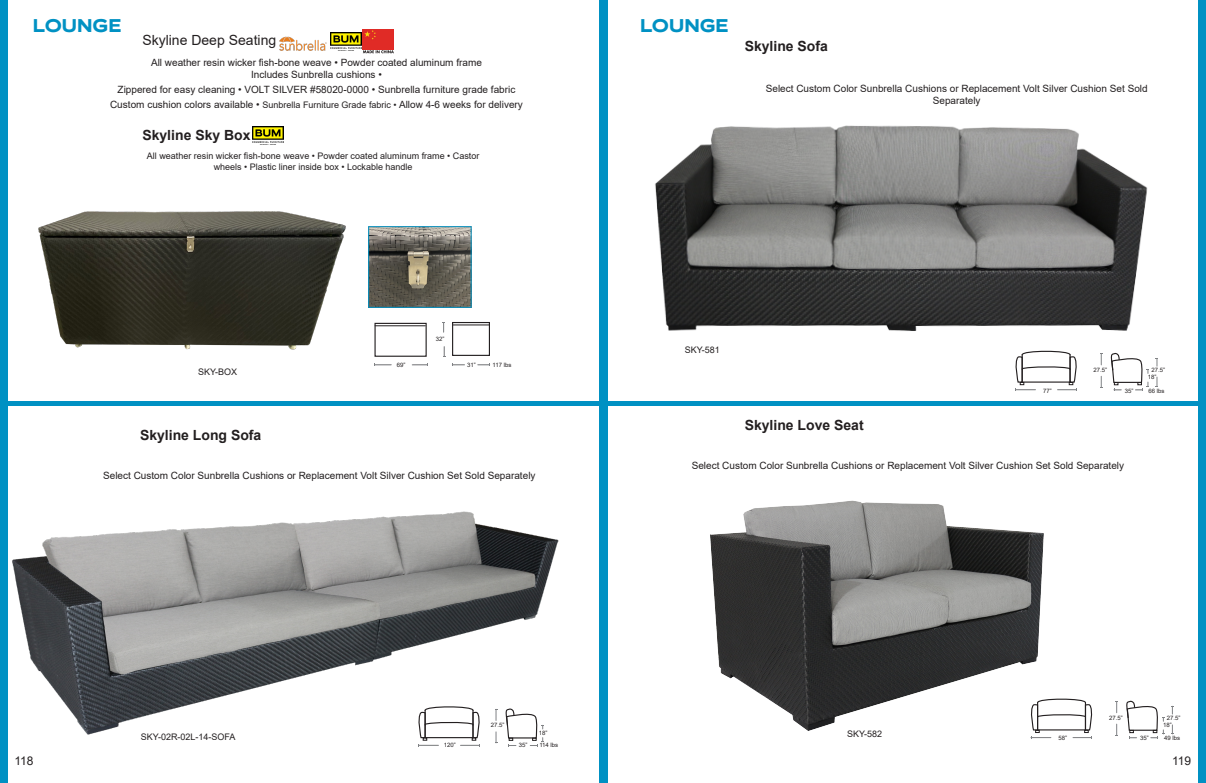
<style>
.page{position:relative;width:1206px;height:783px;background:#fff}
.page>*{position:absolute;margin:0;border:0;box-sizing:border-box;transform-origin:0 0}
.t1{font:700 18px "Biondi Sans Rg";color:#0091c3}
.Product_Title{font:700 14px "Arial";color:#231f20}
.Product_Title-2{font:14px "Arial";color:#231f20}
.t2{font:12px "Arial";letter-spacing:-.035em;color:#231f20}
.Product_Code___Descr{font:10px/12px "Arial";color:#231f20;text-align:center}
.Product_Code___Descr-2{font:9px/10.8px "Arial";color:#231f20;text-align:center}
.Dimensions{font:6px "Arial";color:#231f20}
.s1{font-size:9px}
</style>
<div class="page">
<div style="left:1198px;top:0;width:8px;height:783px;background:#0091c3"></div>
<div style="left:0;top:0;width:8px;height:783px;background:#0091c3"></div>
<div style="left:599px;top:0;width:8px;height:783px;background:#0091c3"></div>
<img style="left:38px;top:211px;width:308px;height:139px">
<img style="left:253px;top:127px;width:31px;height:16px">
<div style="left:375px;top:323px;width:52px;height:34px;border:1px solid #231f20"></div>
<svg style="left:375px;top:364px;width:16px;height:2px"></svg>
<svg style="left:412px;top:364px;width:16px;height:2px"></svg>
<hr style="left:375px;top:326px;width:50px;height:1px;background:#231f20">
<svg style="left:452px;top:364px;width:13px;height:2px"></svg>
<svg style="left:478px;top:364px;width:12px;height:2px"></svg>
<svg style="left:443px;top:323px;width:2px;height:9px"></svg>
<svg style="left:443px;top:347px;width:2px;height:10px"></svg>
<div style="left:452px;top:322px;width:38px;height:34px;border:1px solid #231f20"></div>
<hr style="left:453px;top:325px;width:36px;height:1px;background:#231f20">
<img style="left:12px;top:511px;width:547px;height:224px">
<svg style="left:415px;top:706px;width:68px;height:41px"></svg>
<svg style="left:495px;top:709px;width:2px;height:11px"></svg>
<svg style="left:495px;top:732px;width:2px;height:12px"></svg>
<svg style="left:506px;top:691px;width:38px;height:56px"></svg>
<hr style="left:0;top:401px;width:603px;height:4px;background:#0091c3">
<img style="left:655px;top:125px;width:501px;height:234px">
<img style="left:710px;top:500px;width:334px;height:231px">
<svg style="left:1012px;top:350px;width:68px;height:41px"></svg>
<svg style="left:1100px;top:354px;width:3px;height:11px"></svg>
<svg style="left:1100px;top:376px;width:3px;height:12px"></svg>
<svg style="left:1156px;top:358px;width:2px;height:8px"></svg>
<svg style="left:1156px;top:377px;width:2px;height:10px"></svg>
<svg style="left:1110px;top:335px;width:39px;height:56px"></svg>
<svg style="left:1027px;top:698px;width:66px;height:41px"></svg>
<svg style="left:1115px;top:701px;width:3px;height:12px"></svg>
<svg style="left:1115px;top:724px;width:3px;height:12px"></svg>
<svg style="left:1171px;top:706px;width:3px;height:8px"></svg>
<svg style="left:1171px;top:725px;width:3px;height:10px"></svg>
<svg style="left:1126px;top:700px;width:39px;height:39px"></svg>
<hr style="left:603px;top:401px;width:603px;height:4px;background:#0091c3">
<img style="left:370px;top:228px;width:100px;height:78px">
<div style="left:368px;top:226px;width:104px;height:82px;border:1px solid #0091c3"></div>
<img style="left:279px;top:36px;width:48px;height:15px">
<img style="left:330px;top:33px;width:31px;height:16px">
<img style="left:363px;top:29px;width:31px;height:21px">
<svg style="left:363px;top:50px;width:31px;height:3px"></svg>
<h1 class="t1" style="left:33px;top:14px;width:90px">LOUNGE</h1>
<h1 class="t1" style="left:640px;top:14px;width:90px">LOUNGE</h1>
<p class="Product_Title-2" style="left:142px;top:30px;width:135px">Skyline Deep Seating</p>
<p class="Product_Code___Descr" style="left:151px;top:57px;width:332px">All weather resin wicker fish-bone weave • Powder coated aluminum frame</p>
<p class="Product_Code___Descr" style="left:251px;top:69px;width:132px">Includes Sunbrella cushions •</p>
<p class="Product_Code___Descr" style="left:118px;top:84px;width:399px">Zippered for easy cleaning • VOLT SILVER #58020-0000 • Sunbrella furniture grade fabric</p>
<p class="Product_Code___Descr" style="left:110px;top:99px;width:414px">Custom cushion colors available • <span class="s1">Sunbrella Furniture Grade fabric •</span> Allow 4-6 weeks for delivery</p>
<p class="Product_Title" style="left:142px;top:125px;width:110px">Skyline Sky Box</p>
<p class="Product_Code___Descr-2" style="left:147px;top:150px;width:334px">All weather resin wicker fish-bone weave • Powder coated aluminum frame • Castor wheels • Plastic liner inside box • Lockable handle</p>
<p class="Product_Title" style="left:745px;top:36px;width:85px">Skyline Sofa</p>
<p class="Product_Code___Descr" style="left:766px;top:83px;width:383px">Select Custom Color Sunbrella Cushions or Replacement Volt Silver Cushion Set Sold<br>Separately</p>
<p class="Product_Code___Descr-2" style="left:198px;top:366px;width:41px">SKY-BOX</p>
<p class="Product_Title" style="left:140px;top:425px;width:123px">Skyline Long Sofa</p>
<p class="Dimensions" style="left:436px;top:335px;width:10px">32”</p>
<p class="Dimensions" style="left:397px;top:361px;width:10px">69”</p>
<p class="Dimensions" style="left:467px;top:361px;width:10px">31”</p>
<p class="Dimensions" style="left:492px;top:361px;width:20px">117 lbs</p>
<p class="Product_Code___Descr-2" style="left:685px;top:344px;width:37px">SKY-581</p>
<p class="Product_Title" style="left:745px;top:416px;width:121px">Skyline Love Seat</p>
<p class="Dimensions" style="left:1094px;top:365px;width:15px">27.5”</p>
<p class="Dimensions" style="left:1151px;top:366px;width:15px">27.5”</p>
<p class="Dimensions" style="left:1149px;top:386px;width:18px">66 lbs</p>
<p class="Dimensions" style="left:1148px;top:373px;width:10px">18”</p>
<p class="Dimensions" style="left:1043px;top:386px;width:10px">77”</p>
<p class="Dimensions" style="left:1125px;top:386px;width:10px">35”</p>
<p class="Product_Code___Descr" style="left:103px;top:469px;width:434px">Select Custom Color Sunbrella Cushions or Replacement Volt Silver Cushion Set Sold Separately</p>
<p class="Product_Code___Descr-2" style="left:141px;top:731px;width:96px">SKY-02R-02L-14-SOFA</p>
<p class="Dimensions" style="left:491px;top:721px;width:15px">27.5”</p>
<p class="Dimensions" style="left:444px;top:741px;width:14px">120”</p>
<p class="Dimensions" style="left:519px;top:741px;width:10px">35”</p>
<p class="Dimensions" style="left:539px;top:729px;width:10px">18”</p>
<p class="Dimensions" style="left:539px;top:741px;width:20px">114 lbs</p>
<p class="Product_Code___Descr" style="left:692px;top:460px;width:434px">Select Custom Color Sunbrella Cushions or Replacement Volt Silver Cushion Set Sold Separately</p>
<p class="Product_Code___Descr-2" style="left:847px;top:729px;width:37px">SKY-582</p>
<p class="Dimensions" style="left:1109px;top:713px;width:15px">27.5”</p>
<p class="Dimensions" style="left:1167px;top:714px;width:15px">27.5”</p>
<p class="Dimensions" style="left:1164px;top:734px;width:18px">49 lbs</p>
<p class="Dimensions" style="left:1163px;top:721px;width:10px">18”</p>
<p class="Dimensions" style="left:1058px;top:734px;width:10px">58”</p>
<p class="Dimensions" style="left:1140px;top:734px;width:10px">35”</p>
<p class="t2" style="left:14px;top:753px;width:21px">118</p>
<p class="t2" style="left:1172px;top:753px;width:21px">119</p>
</div>
